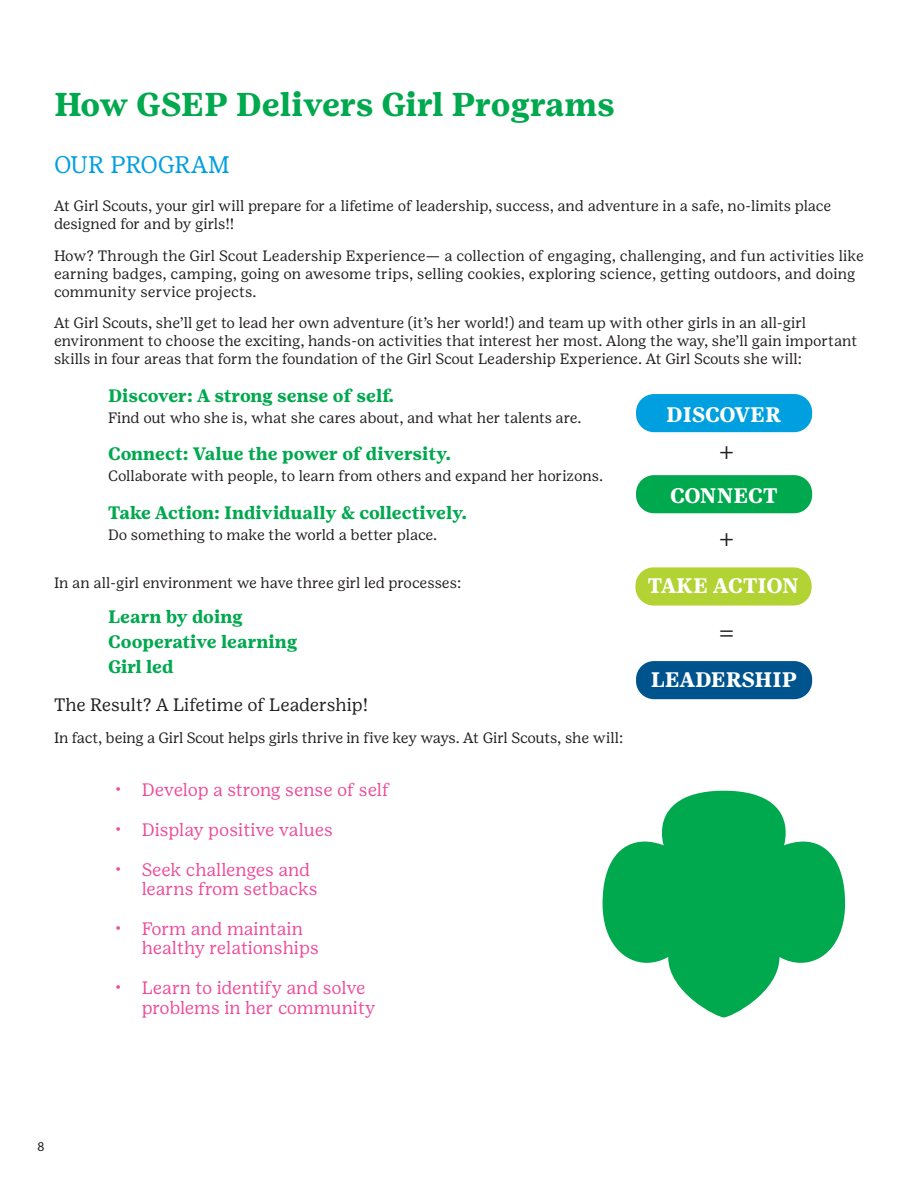
<style>
.page{position:relative;width:918px;height:1188px;background:#fff}
.page>*{position:absolute;margin:0;border:0;box-sizing:border-box;transform-origin:0 0}
.Section_Header{font:700 33px "Girl Scout Text";color:#00a84e}
.Sub-Section_Head{font:24px "Girl Scout Text";letter-spacing:-.005em;color:#009fdf}
.Sub-Section_Head-2{font:24px "Myriad Pro";color:#231f20}
.Sub-Section_Head-3{font:700 21px "Girl Scout Text";color:#fff}
.t1{font:18px/19.5px "Girl Scout Text";color:#ed4c9c}
.Body{font:700 18px "Girl Scout Text";color:#00a84e}
.Body-2{font:18px "Girl Scout Text";color:#231f20}
.Body-3{font:15px/18px "Girl Scout Text";letter-spacing:-.005em;color:#231f20}
.t2{font:13.5px "Myriad Pro";color:#231f20}
</style>
<div class="page">
<div style="left:636px;top:394px;width:176px;height:38px;background:#009fdf;border-radius:18px"></div>
<div style="left:636px;top:475px;width:176px;height:38px;background:#00a84e;border-radius:18px"></div>
<div style="left:635px;top:567px;width:177px;height:39px;background:#b3d234;border-radius:18px"></div>
<div style="left:636px;top:661px;width:176px;height:38px;background:#00548e;border-radius:18px"></div>
<svg style="left:603px;top:791px;width:242px;height:226px;fill:#00a84e"></svg>
<p class="Section_Header" style="left:54px;top:84px;width:563px">How GSEP Delivers Girl Programs</p>
<p class="Sub-Section_Head" style="left:54px;top:150px;width:178px">OUR PROGRAM</p>
<p class="Body-3" style="left:54px;top:197px;width:779px">At Girl Scouts, your girl will prepare for a lifetime of leadership, success, and adventure in a safe, no-limits place designed for and by girls!!</p>
<p class="Body-3" style="left:54px;top:246px;width:811px">How? Through the Girl Scout Leadership Experience— a collection of engaging, challenging, and fun activities like earning badges, camping, going on awesome trips, selling cookies, exploring science, getting outdoors, and doing community service projects.</p>
<p class="Body-3" style="left:54px;top:314px;width:805px">At Girl Scouts, she’ll get to lead her own adventure (it’s her world!) and team up with other girls in an all-girl environment to choose the exciting, hands-on activities that interest her most. Along the way, she’ll gain important skills in four areas that form the foundation of the Girl Scout Leadership Experience. At Girl Scouts she will:</p>
<p class="Body" style="left:108px;top:385px;width:288px">Discover: A strong sense of self.</p>
<p class="Body-3" style="left:108px;top:408px;width:475px">Find out who she is, what she cares about, and what her talents are.</p>
<p class="Body" style="left:108px;top:443px;width:345px">Connect: Value the power of diversity.</p>
<p class="Body-3" style="left:108px;top:467px;width:497px">Collaborate with people, to learn from others and expand her horizons.</p>
<p class="Body" style="left:108px;top:502px;width:361px">Take Action: Individually &amp; collectively.</p>
<p class="Body-3" style="left:108px;top:525px;width:331px">Do something to make the world a better place.</p>
<p class="Body-3" style="left:54px;top:573px;width:409px">In an all-girl environment we have three girl led processes:</p>
<p class="Body" style="left:108px;top:606px;width:136px">Learn by doing</p>
<p class="Body" style="left:108px;top:631px;width:191px">Cooperative learning</p>
<p class="Body" style="left:108px;top:656px;width:67px">Girl led</p>
<p class="Body-2" style="left:54px;top:694px;width:316px">The Result? A Lifetime of Leadership!</p>
<p class="Body-3" style="left:54px;top:728px;width:571px">In fact, being a Girl Scout helps girls thrive in five key ways. At Girl Scouts, she will:</p>
<p class="t1" style="left:115px;top:780px;width:276px">• Develop a strong sense of self</p>
<p class="t1" style="left:115px;top:820px;width:220px">• Display positive values</p>
<p class="t1" style="left:142px;top:859px;width:177px;text-indent:-27px">• Seek challenges and learns from setbacks</p>
<p class="t1" style="left:142px;top:919px;width:179px;text-indent:-27px">• Form and maintain healthy relationships</p>
<p class="t1" style="left:142px;top:978px;width:235px;text-indent:-27px">• Learn to identify and solve problems in her community</p>
<p class="Sub-Section_Head-3" style="left:666px;top:402px;width:117px">DISCOVER</p>
<p class="Sub-Section_Head-2" style="left:720px;top:436px;width:16px">+</p>
<p class="Sub-Section_Head-3" style="left:670px;top:482px;width:109px">CONNECT</p>
<p class="Sub-Section_Head-2" style="left:720px;top:523px;width:16px">+</p>
<p class="Sub-Section_Head-3" style="left:648px;top:573px;width:153px">TAKE ACTION</p>
<p class="Sub-Section_Head-2" style="left:720px;top:617px;width:16px">=</p>
<p class="Sub-Section_Head-3" style="left:651px;top:667px;width:147px">LEADERSHIP</p>
<p class="t2" style="left:38px;top:1138px;width:8px">8</p>
</div>
